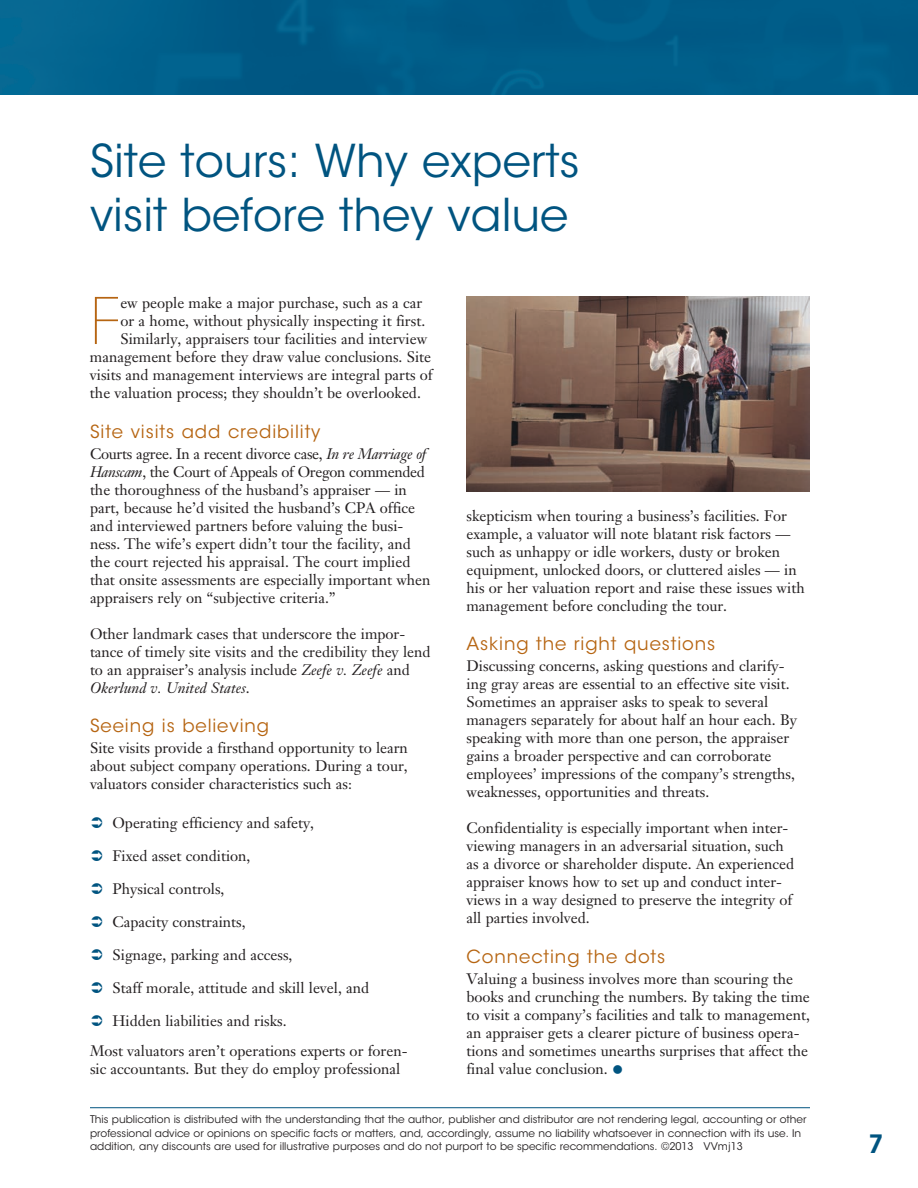
<style>
.page{position:relative;width:918px;height:1188px;background:#fff}
.page>*{position:absolute;margin:0;border:0;box-sizing:border-box;transform-origin:0 0}
.t1{font:200 63.6px "ITC Avant Garde Std";color:#b66512}
.t2{font:45px/54px "ITC Avant Garde Std";color:#005480}
.t3{font:600 25.05px "ITC Avant Garde Std";color:#005480}
.t4{font:18px "ITC Avant Garde Std";letter-spacing:.05em;color:#b66512}
.t5{font:15px/18px "Janson Text LT Std";color:#231f20}
.t6{font:10.5px/13.5px "ITC Avant Garde Std";color:#231f20}
.s1{font-style:italic}
.s2{color:#005480}
</style>
<div class="page">
<hr style="left:90px;top:1107px;width:720px;height:1px;background:#005480">
<img style="left:0;top:0;width:918px;height:94px">
<img style="left:466px;top:297px;width:344px;height:194px">
<h2 class="t2" style="left:90px;top:135px;width:491px">Site tours: Why experts visit before they value</h2>
<h1 class="t1" style="left:90px;top:284px;width:32px">F</h1>
<p class="t5" style="left:120px;top:294px;width:304px">ew people make a major purchase, such as a car</p>
<p class="t5" style="left:120px;top:312px;width:306px">or a home, without physically inspecting it first.</p>
<p class="t5" style="left:120px;top:330px;width:308px">Similarly, appraisers tour facilities and interview</p>
<p class="t5" style="left:90px;top:348px;width:343px">management before they draw value conclusions. Site</p>
<p class="t5" style="left:90px;top:366px;width:344px">visits and management interviews are integral parts of</p>
<p class="t5" style="left:90px;top:384px;width:332px">the valuation process; they shouldn’t be overlooked.</p>
<p class="t4" style="left:90px;top:420px;width:232px">Site visits add credibility</p>
<p class="t5" style="left:90px;top:444px;width:342px">Courts agree. In a recent divorce case, <span class="s1">In re Marriage of Hanscam</span>, the Court of Appeals of Oregon commended the thoroughness of the husband’s appraiser — in part, because he’d visited the husband’s CPA office and interviewed partners before valuing the busi&shy;ness. The wife’s expert didn’t tour the facility, and the court rejected his appraisal. The court implied that onsite assessments are especially important when appraisers rely on “subjective criteria.”</p>
<p class="t5" style="left:90px;top:624px;width:342px">Other landmark cases that underscore the impor&shy;tance of timely site visits and the credibility they lend to an appraiser’s analysis include <span class="s1">Zeefe v. Zeefe</span> and <span class="s1">Okerlund v. United States</span>.</p>
<p class="t4" style="left:90px;top:715px;width:181px">Seeing is believing</p>
<p class="t5" style="left:90px;top:739px;width:319px;text-align:justify">Site visits provide a firsthand opportunity to learn about subject company operations. During a tour, valuators consider characteristics such as:</p>
<p class="t5" style="left:112px;top:814px;width:203px">Operating efficiency and safety,</p>
<p class="t5" style="left:112px;top:847px;width:139px">Fixed asset condition,</p>
<p class="t5" style="left:112px;top:880px;width:114px">Physical controls,</p>
<p class="t5" style="left:112px;top:913px;width:135px">Capacity constraints,</p>
<p class="t5" style="left:112px;top:938px;width:258px;line-height:33px">Signage, parking and access,<br>Staff morale, attitude and skill level, and</p>
<p class="t5" style="left:90px;top:1006px;width:319px;line-height:30px;text-indent:22px">Hidden liabilities and risks.<br>Most valuators aren’t operations experts or foren-</p>
<p class="t5" style="left:90px;top:1060px;width:312px">sic accountants. But they do employ professional</p>
<p class="t5" style="left:466px;top:506px;width:340px">skepticism when touring a business’s facilities. For example, a valuator will note blatant risk factors — such as unhappy or idle workers, dusty or broken equipment, unlocked doors, or cluttered aisles — in his or her valuation report and raise these issues with management before concluding the tour.</p>
<p class="t4" style="left:466px;top:633px;width:250px">Asking the right questions</p>
<p class="t5" style="left:466px;top:657px;width:332px">Discussing concerns, asking questions and clarify&shy;ing gray areas are essential to an effective site visit.<br>Sometimes an appraiser asks to speak to several managers separately for about half an hour each. By speaking with more than one person, the appraiser gains a broader perspective and can corroborate employees’ impressions of the company’s strengths, weaknesses, opportunities and threats.</p>
<p class="t5" style="left:466px;top:819px;width:329px">Confidentiality is especially important when inter&shy;viewing managers in an adversarial situation, such as a divorce or shareholder dispute. An experienced appraiser knows how to set up and conduct inter&shy;views in a way designed to preserve the integrity of all parties involved.</p>
<p class="t4" style="left:466px;top:946px;width:200px">Connecting the dots</p>
<p class="t5" style="left:466px;top:970px;width:345px">Valuing a business involves more than scouring the books and crunching the numbers. By taking the time to visit a company’s facilities and talk to management, an appraiser gets a clearer picture of business opera&shy;tions and sometimes unearths surprises that affect the final value conclusion. <span class="s2">●</span></p>
<p class="t6" style="left:90px;top:1113px;width:718px">This publication is distributed with the understanding that the author, publisher and distributor are not rendering legal, accounting or other professional advice or opinions on specific facts or matters, and, accordingly, assume no liability whatsoever in connection with its use. In addition, any discounts are used for illustrative purposes and do not purport to be specific recommendations. ©2013 VVmj13</p>
<h3 class="t3" style="left:868px;top:1128px;width:17px">7</h3>
</div>
